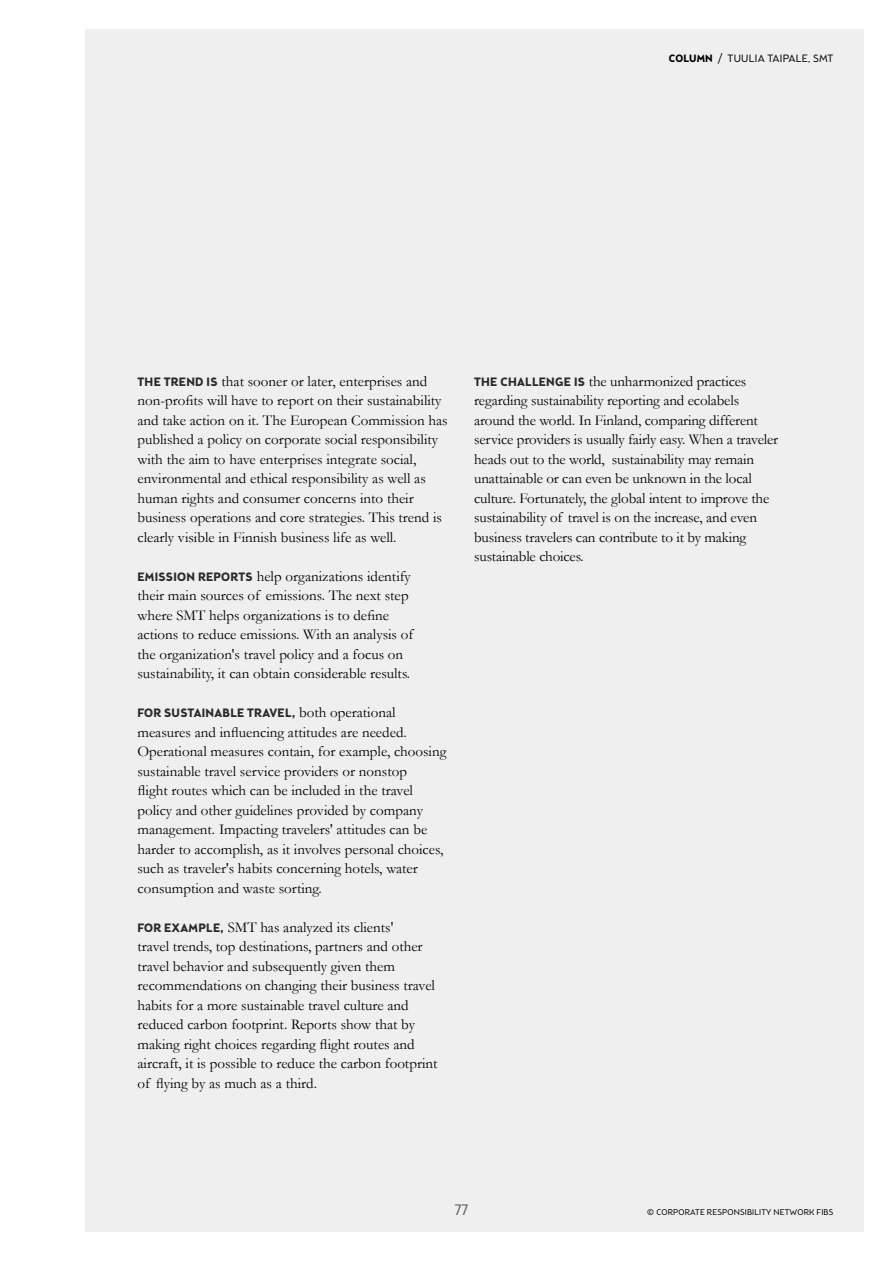
<style>
.page{position:relative;width:893px;height:1263px;background:#fff}
.page>*{position:absolute;margin:0;border:0;box-sizing:border-box;transform-origin:0 0}
.t1{font:15px/19.5px "Garamond";color:#000}
.t2{font:300 15px "Brooklyn Samuels Five";color:#636363}
.t3{font:700 12px "Brooklyn Samuels Five";letter-spacing:.025em;color:#292929}
.t4{font:300 10.5px "Brooklyn Samuels Five";letter-spacing:.025em;color:#000}
.t5{font:700 10.5px "Brooklyn Samuels Five";letter-spacing:.02em;color:#000}
.t6{font:300 8.25px "Brooklyn Samuels Five";letter-spacing:.025em;color:#000}
.s1{font-weight:300}
.s2{font-family:"Brooklyn Samuels Five";font-weight:700;font-size:12px;color:#292929}
.s3{font-family:"Garamond";font-weight:400;font-size:15px;color:#000}
.s4{font-family:"Linotype Veto"}
</style>
<div class="page">
<div style="left:85px;top:30px;width:778px;height:1202px;background:#efefef"></div>
<p class="t5" style="left:669px;top:52px;width:73px">COLUMN <span class="s1">/ TUUL</span></p>
<p class="t4" style="left:755px;top:52px;width:80px">IA TAIPALE, SMT</p>
<p class="t1" style="left:137px;top:371px;width:312px"><span class="s2">THE T REND IS</span> that sooner or later, enterprises and non-profits will have to report on their sustainability and take action on it. The European Commission has published a policy on corporate social responsibility with the aim to have enterprises integrate social, environmental and ethical responsibility as well as human rights and consumer concerns into their business operations and core strategies. This trend is clearly visible in Finnish business life as well.</p>
<p class="t1" style="left:137px;top:566px;width:277px"><span class="s2">EMISS ION REPORTS</span> help organizations identify their main sources of emissions. The next step where SMT helps organizations is to define actions to reduce emissions. With an analysis of the organization's travel policy and a focus on sustainability, it can obtain considerable results.</p>
<p class="t3" style="left:137px;top:706px;width:260px">FOR S USTAINABLE T RAVEL, <span class="s3">both operational</span></p>
<p class="t1" style="left:137px;top:722px;width:310px">measures and influencing attitudes are needed.<br>Operational measures contain, for example, choosing sustainable travel service providers or nonstop<br>flight routes which can be included in the travel policy and other guidelines provided by company management. Impacting travelers' attitudes can be harder to accomplish, as it involves personal choices, such as traveler's habits concerning hotels, water consumption and waste sorting.</p>
<p class="t1" style="left:137px;top:917px;width:301px"><span class="s2">FOR EXAMPLE,</span> SMT has analyzed its clients'<br>travel trends, top destinations, partners and other travel behavior and subsequently given them recommendations on changing their business travel habits for a more sustainable travel culture and reduced carbon footprint. Reports show that by making right choices regarding flight routes and aircraft, it is possible to reduce the carbon footprint of flying by as much as a third.</p>
<p class="t1" style="left:474px;top:371px;width:306px"><span class="s2">THE CHALLENGE IS</span> the unharmonized practices regarding sustainability reporting and ecolabels around the world. In Finland, comparing different service providers is usually fairly easy. When a traveler heads out to the world, sustainability may remain unattainable or can even be unknown in the local culture. Fortunately, the global intent to improve the sustainability of travel is on the increase, and even business travelers can contribute to it by making sustainable choices.</p>
<p class="t2" style="left:455px;top:1201px;width:14px">77</p>
<p class="t6" style="left:647px;top:1207px;width:187px"><span class="s4">©</span> CORPO RATETE RESPOSPONSI BI LITY NETWORK FI BS</p>
<p class="t6" style="left:678px;top:1207px;width:8px">O</p>
<p class="t6" style="left:745px;top:1207px;width:4px">I</p>
<p class="t6" style="left:761px;top:1207px;width:6px">T</p>
<p class="t6" style="left:785px;top:1207px;width:6px">T</p>
</div>
